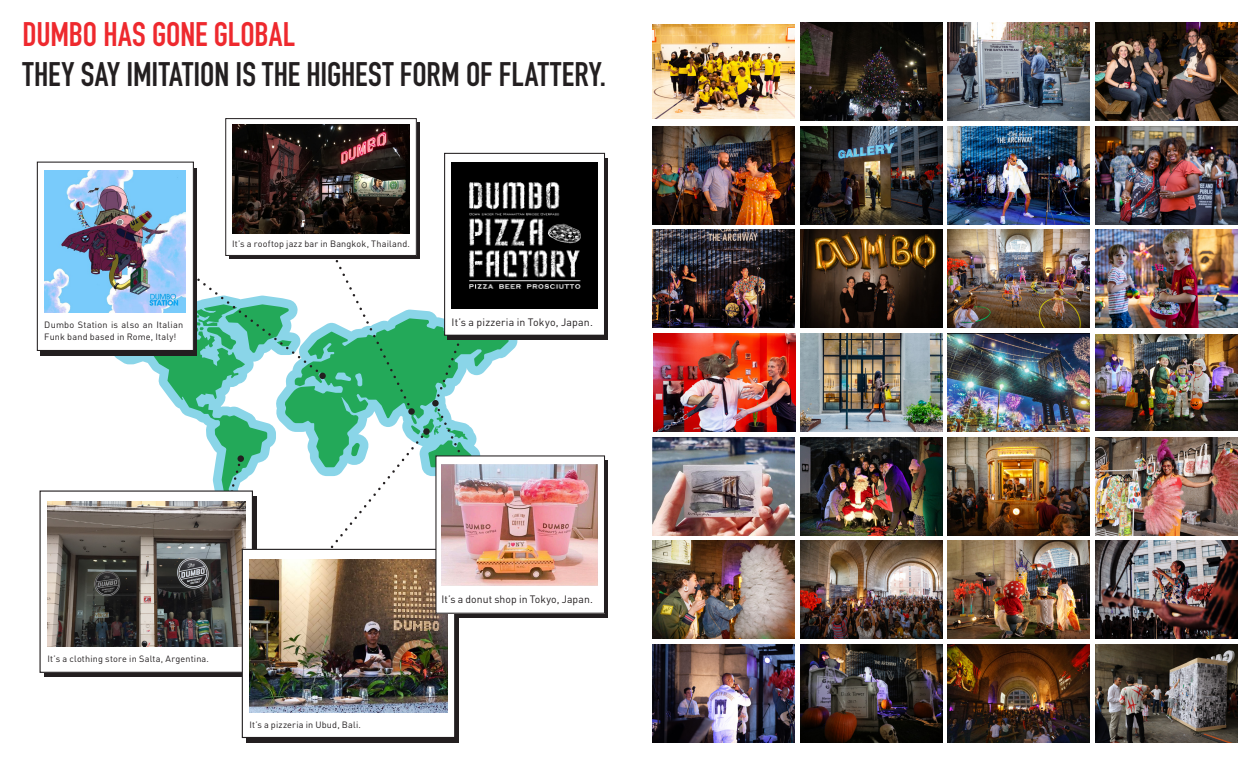
<style>
.page{position:relative;width:1260px;height:765px;background:#fff}
.page>*{position:absolute;margin:0;border:0;box-sizing:border-box;transform-origin:0 0}
.t1{font:700 33.62px "DIN Condensed";letter-spacing:-.005em;color:#231f20}
.t2{font:700 33.62px "DIN Condensed";letter-spacing:-.005em;color:#ee292e}
.t3{font:10.62px "DINOT";letter-spacing:.01em;color:#231f20}
.t4{font:9px/11.8px "DINOT";letter-spacing:.02em;color:#231f20}
</style>
<div class="page">
<div style="left:447px;top:460px;width:161px;height:157px;background:#231f20"></div>
<svg style="left:121px;top:309px;width:388px;height:182px"></svg>
<svg style="left:333px;top:260px;width:80px;height:152px"></svg>
<div style="left:408px;top:408px;width:7px;height:7px;background:#231f20;border-radius:50%"></div>
<div style="left:432px;top:400px;width:7px;height:7px;background:#231f20;border-radius:50%"></div>
<svg style="left:229px;top:457px;width:13px;height:34px"></svg>
<div style="left:238px;top:455px;width:6px;height:7px;background:#231f20;border-radius:50%"></div>
<svg style="left:314px;top:430px;width:114px;height:119px"></svg>
<div style="left:423px;top:428px;width:7px;height:7px;background:#231f20;border-radius:50%"></div>
<div style="left:44px;top:496px;width:212px;height:181px;background:#231f20"></div>
<div style="left:40px;top:491px;width:212px;height:181px;background:#fff"></div>
<div style="left:40px;top:491px;width:213px;height:182px;border:1px solid #231f20"></div>
<img style="left:48px;top:501px;width:198px;height:146px">
<svg style="left:194px;top:276px;width:130px;height:101px"></svg>
<div style="left:319px;top:373px;width:7px;height:6px;background:#231f20;border-radius:50%"></div>
<div style="left:40px;top:168px;width:156px;height:187px;background:#231f20"></div>
<div style="left:37px;top:162px;width:156px;height:188px;background:#fff"></div>
<div style="left:37px;top:162px;width:157px;height:189px;border:1px solid #231f20"></div>
<img style="left:44px;top:171px;width:142px;height:141px">
<div style="left:229px;top:123px;width:191px;height:136px;background:#231f20"></div>
<div style="left:226px;top:119px;width:190px;height:136px;background:#fff"></div>
<div style="left:225px;top:118px;width:192px;height:138px;border:1px solid #231f20"></div>
<img style="left:232px;top:125px;width:178px;height:108px">
<div style="left:447px;top:159px;width:161px;height:181px;background:#231f20"></div>
<div style="left:445px;top:153px;width:160px;height:182px;background:#fff"></div>
<div style="left:444px;top:153px;width:161px;height:183px;border:1px solid #231f20"></div>
<img style="left:452px;top:162px;width:146px;height:146px">
<img style="left:652px;top:24px;width:143px;height:95px">
<img style="left:800px;top:23px;width:142px;height:97px">
<img style="left:800px;top:126px;width:142px;height:98px">
<img style="left:800px;top:230px;width:142px;height:98px">
<img style="left:800px;top:333px;width:142px;height:99px">
<img style="left:800px;top:437px;width:142px;height:98px">
<img style="left:800px;top:541px;width:142px;height:98px">
<img style="left:800px;top:644px;width:142px;height:98px">
<img style="left:652px;top:126px;width:143px;height:98px">
<img style="left:652px;top:230px;width:143px;height:98px">
<img style="left:654px;top:333px;width:142px;height:99px">
<img style="left:652px;top:437px;width:143px;height:98px">
<img style="left:652px;top:541px;width:143px;height:98px">
<img style="left:652px;top:644px;width:143px;height:98px">
<img style="left:948px;top:22px;width:142px;height:99px">
<img style="left:948px;top:126px;width:142px;height:98px">
<img style="left:948px;top:230px;width:142px;height:98px">
<img style="left:948px;top:333px;width:142px;height:99px">
<img style="left:948px;top:437px;width:142px;height:98px">
<img style="left:948px;top:541px;width:142px;height:98px">
<img style="left:948px;top:644px;width:142px;height:98px">
<img style="left:1095px;top:126px;width:143px;height:98px">
<img style="left:1095px;top:230px;width:143px;height:98px">
<img style="left:1095px;top:335px;width:143px;height:95px">
<img style="left:1095px;top:437px;width:143px;height:98px">
<img style="left:1095px;top:541px;width:143px;height:98px">
<img style="left:1095px;top:644px;width:143px;height:98px">
<img style="left:1095px;top:22px;width:143px;height:99px">
<svg style="left:435px;top:294px;width:73px;height:161px"></svg>
<div style="left:246px;top:555px;width:213px;height:187px;background:#231f20"></div>
<div style="left:242px;top:549px;width:213px;height:188px;background:#fff"></div>
<div style="left:242px;top:549px;width:213px;height:189px;border:1px solid #231f20"></div>
<img style="left:249px;top:559px;width:199px;height:153px">
<div style="left:436px;top:456px;width:169px;height:157px;background:#fff"></div>
<div style="left:435px;top:455px;width:170px;height:159px;border:1px solid #231f20"></div>
<img style="left:441px;top:465px;width:157px;height:121px">
<p class="t2" style="left:22px;top:12px;width:274px">DUMBO HAS GONE GLOBAL</p>
<p class="t1" style="left:22px;top:51px;width:585px">THEY SAY IMITATION IS THE HIGHEST FORM OF FLATTERY.</p>
<p class="t4" style="left:44px;top:319px;width:140px">Dumbo Station is also an Italian<br>Funk band based in Rome, Italy!</p>
<p class="t4" style="left:232px;top:238px;width:179px">It’s a rooftop jazz bar in Bangkok, Thailand.</p>
<p class="t3" style="left:452px;top:315px;width:143px">It’s a pizzeria in Tokyo, Japan.</p>
<p class="t4" style="left:48px;top:653px;width:163px">It’s a clothing store in Salta, Argentina.</p>
<p class="t4" style="left:249px;top:718px;width:113px">It’s a pizzeria in Ubud, Bali.</p>
<p class="t3" style="left:441px;top:593px;width:153px">It’s a donut shop in Tokyo, Japan.</p>
</div>
